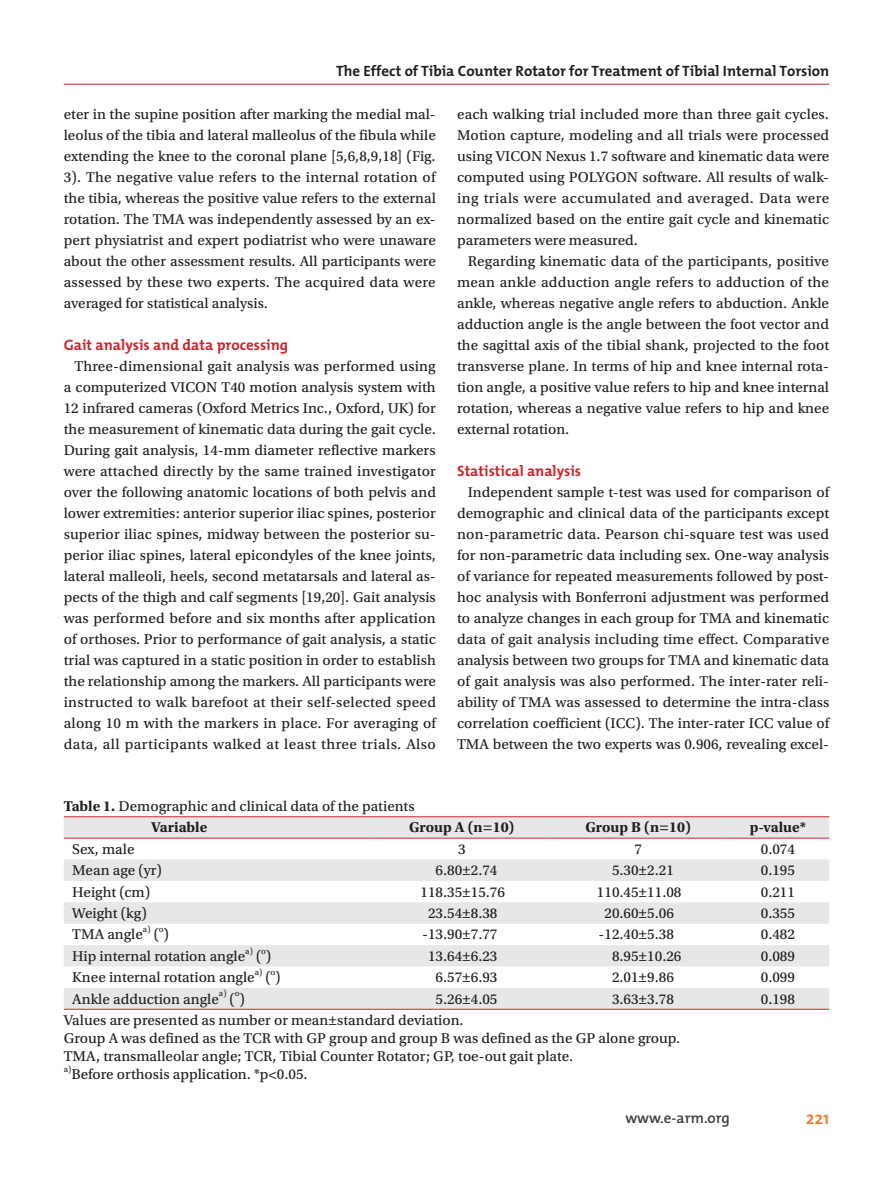
<style>
.page{position:relative;width:893px;height:1191px;background:#fff}
.page>*{position:absolute;margin:0;border:0;box-sizing:border-box;transform-origin:0 0}
.t1{font:600 18px "The Mix";color:#f47321}
.바탕글{font:15px/21px "Utopia Std Capt";color:#231f20;text-align:justify}
.표{font:15px "Utopia Std Capt";color:#231f20}
.t2{font:700 15px "The Mix";color:#231f20}
._1{font:700 15px "The Mix";color:#d1232a}
.표1라인{font:700 15px "Utopia Std";color:#231f20}
.t3{font:600 15px "The Mix";color:#3e3e3f}
.표-2{font:8.7px "Utopia Std Capt";color:#231f20}
.s1{font-family:"Utopia Std";font-weight:700}
</style>
<div class="page">
<hr style="left:64px;top:84px;width:765px;height:1px;background:#d1232a">
<svg style="left:64px;top:817px;width:765px;height:191px;fill:#e6e7e9"></svg>
<hr style="left:64px;top:816px;width:310px;height:1px;background:#d1232a">
<hr style="left:374px;top:816px;width:176px;height:1px;background:#d1232a">
<hr style="left:550px;top:816px;width:177px;height:1px;background:#d1232a">
<hr style="left:727px;top:816px;width:102px;height:1px;background:#d1232a">
<hr style="left:64px;top:837px;width:310px;height:1px;background:#d1232a">
<hr style="left:374px;top:837px;width:176px;height:1px;background:#d1232a">
<hr style="left:550px;top:837px;width:177px;height:1px;background:#d1232a">
<hr style="left:727px;top:837px;width:102px;height:1px;background:#d1232a">
<hr style="left:64px;top:1008px;width:310px;height:1px;background:#d1232a">
<hr style="left:374px;top:1008px;width:176px;height:1px;background:#d1232a">
<hr style="left:550px;top:1008px;width:177px;height:1px;background:#d1232a">
<hr style="left:727px;top:1008px;width:102px;height:1px;background:#d1232a">
<p class="t2" style="left:336px;top:59px;width:494px">The Effect of Tibia Counter Rotator for Treatment of Tibial Internal Torsion</p>
<p class="바탕글" style="left:64px;top:104px;width:374px">eter in the supine position after marking the medial mal&shy;leolus of the tibia and lateral malleolus of the fibula while extending the knee to the coronal plane [5,6,8,9,18] (Fig.<br>3). The negative value refers to the internal rotation of the tibia, whereas the positive value refers to the external rotation. The TMA was independently assessed by an ex&shy;pert physiatrist and expert podiatrist who were unaware about the other assessment results. All participants were assessed by these two experts. The acquired data were averaged for statistical analysis.</p>
<p class="_1" style="left:64px;top:332px;width:226px">Gait analysis and data processing</p>
<p class="바탕글" style="left:64px;top:356px;width:374px;text-indent:11px">Three-dimensional gait analysis was performed using a computerized VICON T40 motion analysis system with 12 infrared cameras (Oxford Metrics Inc., Oxford, UK) for the measurement of kinematic data during the gait cycle.<br>During gait analysis, 14-mm diameter reflective markers were attached directly by the same trained investigator over the following anatomic locations of both pelvis and lower extremities: anterior superior iliac spines, posterior superior iliac spines, midway between the posterior su&shy;perior iliac spines, lateral epicondyles of the knee joints, lateral malleoli, heels, second metatarsals and lateral as&shy;pects of the thigh and calf segments [19,20]. Gait analysis was performed before and six months after application of orthoses. Prior to performance of gait analysis, a static trial was captured in a static position in order to establish the relationship among the markers. All participants were instructed to walk barefoot at their self-selected speed along 10 m with the markers in place. For averaging of data, all participants walked at least three trials. Also</p>
<p class="바탕글" style="left:457px;top:104px;width:374px">each walking trial included more than three gait cycles.<br>Motion capture, modeling and all trials were processed using VICON Nexus 1.7 software and kinematic data were computed using POLYGON software. All results of walk&shy;ing trials were accumulated and averaged. Data were normalized based on the entire gait cycle and kinematic parameters were measured.</p>
<p class="바탕글" style="left:457px;top:251px;width:374px;text-indent:11px">Regarding kinematic data of the participants, positive mean ankle adduction angle refers to adduction of the ankle, whereas negative angle refers to abduction. Ankle adduction angle is the angle between the foot vector and the sagittal axis of the tibial shank, projected to the foot transverse plane. In terms of hip and knee internal rota&shy;tion angle, a positive value refers to hip and knee internal rotation, whereas a negative value refers to hip and knee external rotation.</p>
<p class="_1" style="left:457px;top:458px;width:126px">Statistical analysis</p>
<p class="바탕글" style="left:457px;top:482px;width:374px;text-indent:11px">Independent sample t-test was used for comparison of demographic and clinical data of the participants except non-parametric data. Pearson chi-square test was used for non-parametric data including sex. One-way analysis of variance for repeated measurements followed by post&shy;hoc analysis with Bonferroni adjustment was performed to analyze changes in each group for TMA and kinematic data of gait analysis including time effect. Comparative analysis between two groups for TMA and kinematic data of gait analysis was also performed. The inter-rater reli&shy;ability of TMA was assessed to determine the intra-class correlation coefficient (ICC). The inter-rater ICC value of TMA between the two experts was 0.906, revealing excel-</p>
<p class="표" style="left:64px;top:798px;width:352px"><span class="s1">Table 1.</span> Demographic and clinical data of the patients</p>
<p class="표1라인" style="left:151px;top:819px;width:58px">Variable</p>
<p class="표1라인" style="left:409px;top:819px;width:107px">Group A (n=10)</p>
<p class="표1라인" style="left:585px;top:819px;width:107px">Group B (n=10)</p>
<p class="표1라인" style="left:750px;top:819px;width:58px">p-value*</p>
<p class="표" style="left:72px;top:840px;width:64px">Sex, male</p>
<p class="표" style="left:458px;top:840px;width:9px">3</p>
<p class="표" style="left:635px;top:840px;width:9px">7</p>
<p class="표" style="left:761px;top:840px;width:36px">0.074</p>
<p class="표" style="left:72px;top:862px;width:91px">Mean age (yr)</p>
<p class="표" style="left:435px;top:862px;width:63px">6.80±2.74</p>
<p class="표" style="left:612px;top:862px;width:63px">5.30±2.21</p>
<p class="표" style="left:761px;top:862px;width:36px">0.195</p>
<p class="표" style="left:72px;top:883px;width:79px">Height (cm)</p>
<p class="표" style="left:420px;top:883px;width:86px">118.35±15.76</p>
<p class="표" style="left:597px;top:883px;width:86px">110.45±11.08</p>
<p class="표" style="left:761px;top:883px;width:36px">0.211</p>
<p class="표" style="left:72px;top:905px;width:76px">Weight (kg)</p>
<p class="표" style="left:428px;top:905px;width:71px">23.54±8.38</p>
<p class="표" style="left:604px;top:905px;width:71px">20.60±5.06</p>
<p class="표" style="left:761px;top:905px;width:36px">0.355</p>
<p class="표" style="left:72px;top:926px;width:72px">TMA angle</p>
<p class="표-2" style="left:143px;top:924px;width:9px">a)</p>
<p class="표" style="left:154px;top:926px;width:17px">( )</p>
<p class="표-2" style="left:159px;top:924px;width:6px">o</p>
<p class="표" style="left:422px;top:926px;width:77px">-13.90±7.77</p>
<p class="표" style="left:599px;top:926px;width:77px">-12.40±5.38</p>
<p class="표" style="left:761px;top:926px;width:36px">0.482</p>
<p class="표" style="left:72px;top:947px;width:174px">Hip internal rotation angle</p>
<p class="표-2" style="left:245px;top:946px;width:9px">a)</p>
<p class="표" style="left:256px;top:947px;width:17px">( )</p>
<p class="표-2" style="left:261px;top:946px;width:6px">o</p>
<p class="표" style="left:428px;top:947px;width:71px">13.64±6.23</p>
<p class="표" style="left:612px;top:947px;width:71px">8.95±10.26</p>
<p class="표" style="left:761px;top:947px;width:36px">0.089</p>
<p class="표" style="left:72px;top:969px;width:184px">Knee internal rotation angle</p>
<p class="표-2" style="left:255px;top:967px;width:9px">a)</p>
<p class="표" style="left:265px;top:969px;width:17px">( )</p>
<p class="표-2" style="left:270px;top:967px;width:6px">o</p>
<p class="표" style="left:435px;top:969px;width:63px">6.57±6.93</p>
<p class="표" style="left:612px;top:969px;width:63px">2.01±9.86</p>
<p class="표" style="left:761px;top:969px;width:36px">0.099</p>
<p class="표" style="left:72px;top:990px;width:148px">Ankle adduction angle</p>
<p class="표-2" style="left:219px;top:989px;width:9px">a)</p>
<p class="표" style="left:230px;top:990px;width:17px">( )</p>
<p class="표-2" style="left:235px;top:989px;width:6px">o</p>
<p class="표" style="left:435px;top:990px;width:63px">5.26±4.05</p>
<p class="표" style="left:612px;top:990px;width:63px">3.63±3.78</p>
<p class="표" style="left:761px;top:990px;width:36px">0.198</p>
<p class="표" style="left:64px;top:1011px;width:401px">Values are presented as number or mean±standard deviation.</p>
<p class="표" style="left:64px;top:1029px;width:618px">Group A was defined as the TCR with GP group and group B was defined as the GP alone group.</p>
<p class="표" style="left:64px;top:1047px;width:511px">TMA, transmalleolar angle; TCR, Tibial Counter Rotator; GP, toe-out gait plate.</p>
<p class="표-2" style="left:64px;top:1064px;width:9px">a)</p>
<p class="표" style="left:71px;top:1065px;width:238px">Before orthosis application. *p&lt;0.05.</p>
<p class="t3" style="left:625px;top:1105px;width:106px">www.e-arm.org</p>
<p class="t1" style="left:806px;top:1102px;width:25px">221</p>
</div>
